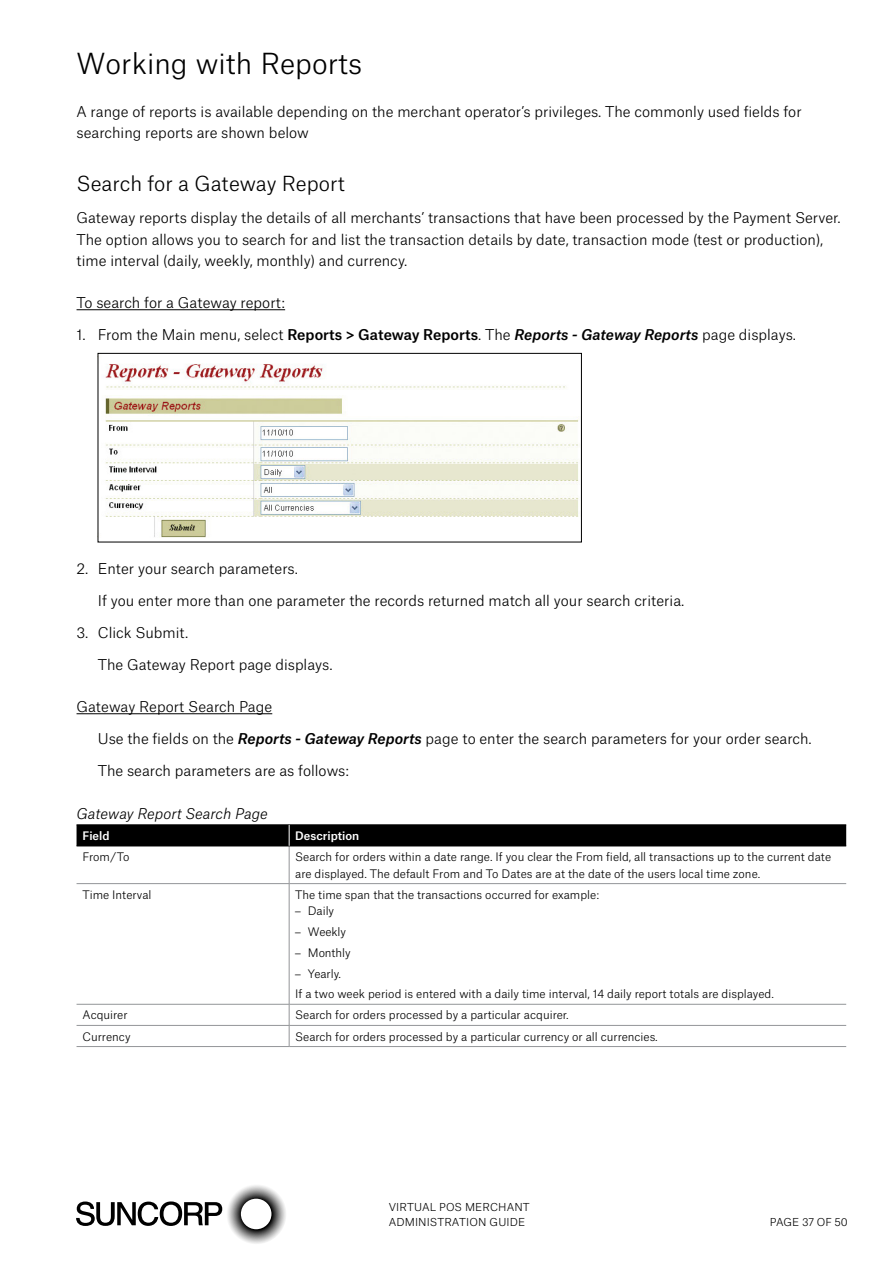
<style>
.page{position:relative;width:893px;height:1263px;background:#fff}
.page>*{position:absolute;margin:0;border:0;box-sizing:border-box;transform-origin:0 0}
.t1{font:300 27.75px "Atlas Grotesk";color:#000}
.t2{font:300 19.8px "Atlas Grotesk";color:#000}
.t3{font:300 14.25px/21.3px "Atlas Grotesk";color:#000}
.t4{font:italic 300 14.25px "Atlas Grotesk";color:#000}
.t5{font:300 11.25px/16.5px "Atlas Grotesk";color:#000}
.t6{font:500 11.25px "Atlas Grotesk";color:#fff}
.t7{font:300 10.5px/15.3px "Atlas Grotesk";letter-spacing:.01em;color:#000}
.t8{font:300 10.5px "Atlas Grotesk";letter-spacing:-.01em;color:#000}
.s1{font-weight:500}
.s2{font-weight:500;font-style:italic}
.s3{font-family:"Helvetica Neue LT Std"}
</style>
<div class="page">
<svg style="left:76px;top:1185px;width:210px;height:59px"></svg>
<hr style="left:77px;top:309px;width:208px;height:1px;background:#000">
<hr style="left:77px;top:713px;width:195px;height:1px;background:#000">
<img style="left:105px;top:364px;width:474px;height:174px">
<div style="left:98px;top:353px;width:484px;height:189px;border:1px solid #000"></div>
<hr style="left:289px;top:846px;width:1px;height:37px;background:#939598">
<hr style="left:77px;top:883px;width:212px;height:1px;background:#939598">
<hr style="left:289px;top:883px;width:557px;height:1px;background:#939598">
<hr style="left:289px;top:884px;width:1px;height:120px;background:#939598">
<hr style="left:77px;top:1004px;width:212px;height:1px;background:#939598">
<hr style="left:289px;top:1004px;width:557px;height:1px;background:#939598">
<hr style="left:77px;top:824px;width:212px;height:1px;background:#000">
<hr style="left:289px;top:824px;width:557px;height:1px;background:#000">
<hr style="left:77px;top:846px;width:212px;height:1px;background:#000">
<hr style="left:289px;top:846px;width:557px;height:1px;background:#000">
<div style="left:77px;top:825px;width:769px;height:21px;background:#000"></div>
<hr style="left:77px;top:1025px;width:212px;height:1px;background:#939598">
<hr style="left:289px;top:1025px;width:557px;height:1px;background:#939598">
<svg style="left:289px;top:1004px;width:1px;height:42px"></svg>
<hr style="left:77px;top:1046px;width:212px;height:1px;background:#939598">
<hr style="left:289px;top:1046px;width:557px;height:1px;background:#939598">
<h1 class="t1" style="left:77px;top:42px;width:287px">Working with Reports</h1>
<p class="t3" style="left:77px;top:99px;width:727px">A range of reports is available depending on the merchant operator’s privileges. The commonly used fields for searching reports are shown below</p>
<h2 class="t2" style="left:77px;top:168px;width:270px">Search for a Gateway Report</h2>
<p class="t3" style="left:77px;top:206px;width:765px">Gateway reports display the details of all merchants’ transactions that have been processed by the Payment Server.<br>The option allows you to search for and list the transaction details by date, transaction mode (test or production), time interval (daily, weekly, monthly) and currency.</p>
<p class="t3" style="left:77px;top:291px;width:210px">To search for a Gateway report:</p>
<p class="t3" style="left:77px;top:323px;width:721px">1. From the Main menu, select <span class="s1">Reports &gt; Gateway Reports</span>. The <span class="s2">Reports - Gateway Reports</span> page displays.</p>
<p class="t3" style="left:77px;top:557px;width:223px">2. Enter your search parameters.</p>
<p class="t3" style="left:98px;top:588px;width:588px">If you enter more than one parameter the records returned match all your search criteria.</p>
<p class="t3" style="left:77px;top:620px;width:113px">3. Click Submit.</p>
<p class="t3" style="left:98px;top:652px;width:236px">The Gateway Report page displays.</p>
<p class="t3" style="left:77px;top:695px;width:197px">Gateway Report Search Page</p>
<p class="t3" style="left:98px;top:727px;width:715px">Use the fields on the <span class="s2">Reports - Gateway Reports</span> page to enter the search parameters for your order search.</p>
<p class="t3" style="left:98px;top:759px;width:253px">The search parameters are as follows:</p>
<p class="t4" style="left:77px;top:802px;width:193px">Gateway Report Search Page</p>
<p class="t6" style="left:83px;top:826px;width:29px">Field</p>
<p class="t6" style="left:295px;top:826px;width:66px">Description</p>
<p class="t5" style="left:83px;top:847px;width:49px">From/To</p>
<p class="t5" style="left:295px;top:847px;width:538px">Search for orders within a date range. If you clear the From field, all transactions up to the current date are displayed. The default From and To Dates are at the date of the users local time zone.</p>
<p class="t5" style="left:83px;top:885px;width:70px">Time Interval</p>
<p class="t5" style="left:295px;top:885px;width:306px">The time span that the transactions occurred for example:</p>
<p class="t5" style="left:295px;top:902px;width:40px"><span class="s3">–</span> Daily</p>
<p class="t5" style="left:295px;top:922px;width:52px"><span class="s3">–</span> Weekly</p>
<p class="t5" style="left:295px;top:943px;width:57px"><span class="s3">–</span> Monthly</p>
<p class="t5" style="left:295px;top:962px;width:480px;line-height:20.7px"><span class="s3">–</span> Yearly.<br>If a two week period is entered with a daily time interval, 14 daily report totals are displayed.</p>
<p class="t5" style="left:83px;top:1006px;width:47px">Acquirer</p>
<p class="t5" style="left:295px;top:1006px;width:275px">Search for orders processed by a particular acquirer.</p>
<p class="t5" style="left:83px;top:1027px;width:50px">Currency</p>
<p class="t5" style="left:295px;top:1027px;width:364px">Search for orders processed by a particular currency or all currencies.</p>
<p class="t7" style="left:389px;top:1198px;width:142px">VIRTUAL POS MERCHANT<br>ADMINISTRATION GUIDE</p>
<p class="t8" style="left:770px;top:1214px;width:80px">PAGE 37 OF 50</p>
</div>
